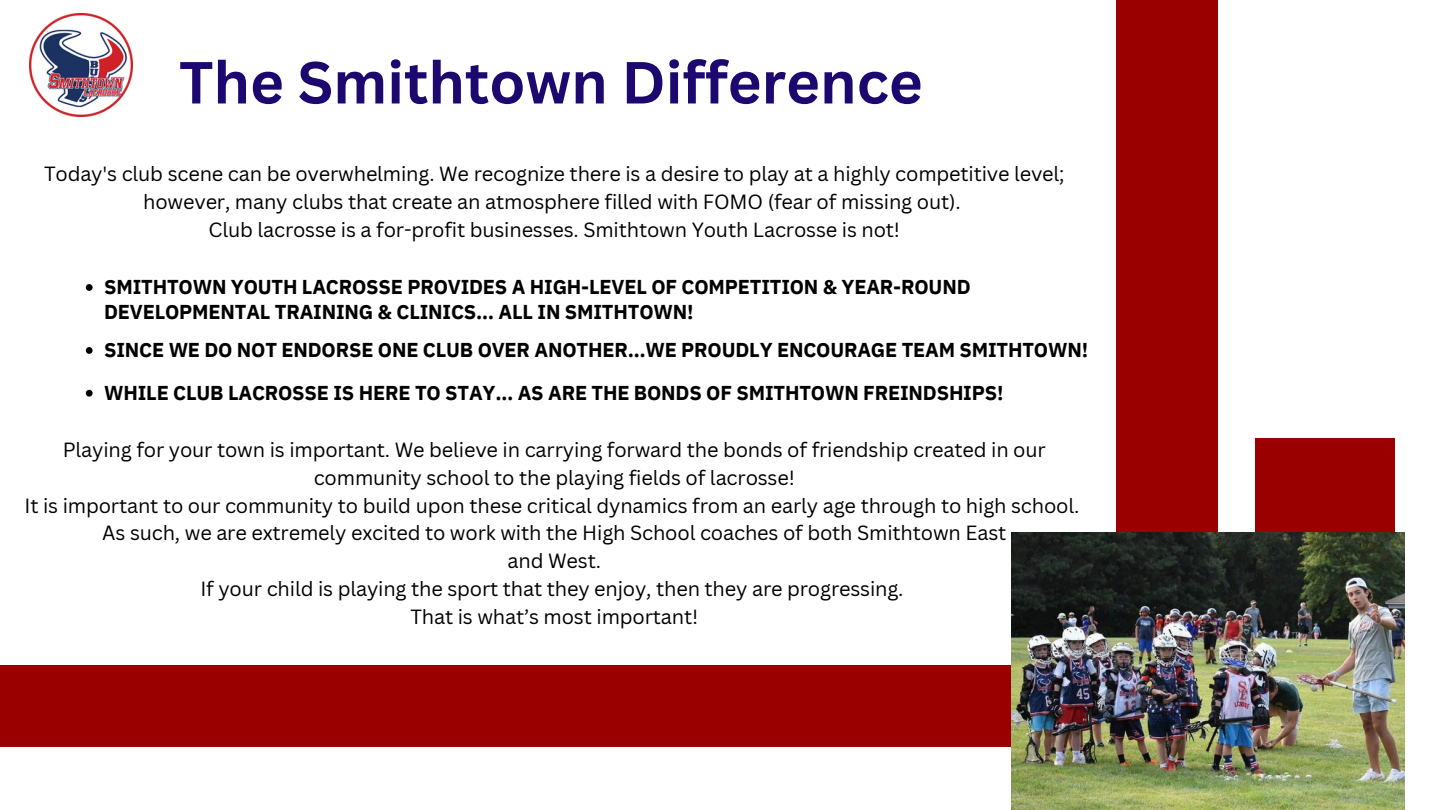
<style>
.page{position:relative;width:1440px;height:810px;background:#fff}
.page>*{position:absolute;margin:0;border:0;box-sizing:border-box;transform-origin:0 0}
.t1{font:700 58px "Canva Sans";color:#1c086f}
.t2{font:20px/27.8px "Canva Sans";letter-spacing:-.01em;color:#000;text-align:center}
.t3{font:700 20px/25.5px "IBM Plex Sans";letter-spacing:-.01em;color:#000}
</style>
<div class="page">
<div style="left:0;top:665px;width:1012px;height:82px;background:#9a0000"></div>
<div style="left:1116px;top:0;width:102px;height:635px;background:#9a0000"></div>
<div style="left:1256px;top:438px;width:139px;height:116px;background:#9a0000"></div>
<img style="left:1012px;top:533px;width:393px;height:276px">
<img style="left:30px;top:14px;width:102px;height:102px">
<svg style="left:86px;top:284px;width:7px;height:7px"></svg>
<svg style="left:86px;top:347px;width:7px;height:7px"></svg>
<svg style="left:86px;top:390px;width:7px;height:7px"></svg>
<p class="t1" style="left:179px;top:42px;width:745px">The Smithtown Difference</p>
<p class="t2" style="left:44px;top:159px;width:1022px">Today's club scene can be overwhelming. We recognize there is a desire to play at a highly competitive level; however, many clubs that create an atmosphere filled with FOMO (fear of missing out).</p>
<p class="t2" style="left:209px;top:215px;width:693px">Club lacrosse is a for-profit businesses. Smithtown Youth Lacrosse is not!</p>
<p class="t3" style="left:104px;top:274px;width:868px">SMITHTOWN YOUTH LACROSSE PROVIDES A HIGH-LEVEL OF COMPETITION &amp; YEAR-ROUND<br>DEVELOPMENTAL TRAINING &amp; CLINICS… ALL IN SMITHTOWN!</p>
<p class="t3" style="left:104px;top:337px;width:986px">SINCE WE DO NOT ENDORSE ONE CLUB OVER ANOTHER…WE PROUDLY ENCOURAGE TEAM SMITHTOWN!</p>
<p class="t3" style="left:104px;top:379px;width:901px">WHILE CLUB LACROSSE IS HERE TO STAY… AS ARE THE BONDS OF SMITHTOWN FREINDSHIPS!</p>
<p class="t2" style="left:63px;top:436px;width:985px">Playing for your town is important. We believe in carrying forward the bonds of friendship created in our community school to the playing fields of lacrosse!</p>
<p class="t2" style="left:25px;top:491px;width:1056px">It is important to our community to build upon these critical dynamics from an early age through to high school.</p>
<p class="t2" style="left:102px;top:519px;width:906px">As such, we are extremely excited to work with the High School coaches of both Smithtown East</p>
<p class="t2" style="left:508px;top:547px;width:95px">and West.</p>
<p class="t2" style="left:200px;top:574px;width:705px">If your child is playing the sport that they enjoy, then they are progressing.</p>
<p class="t2" style="left:410px;top:602px;width:289px">That is what’s most important!</p>
</div>
